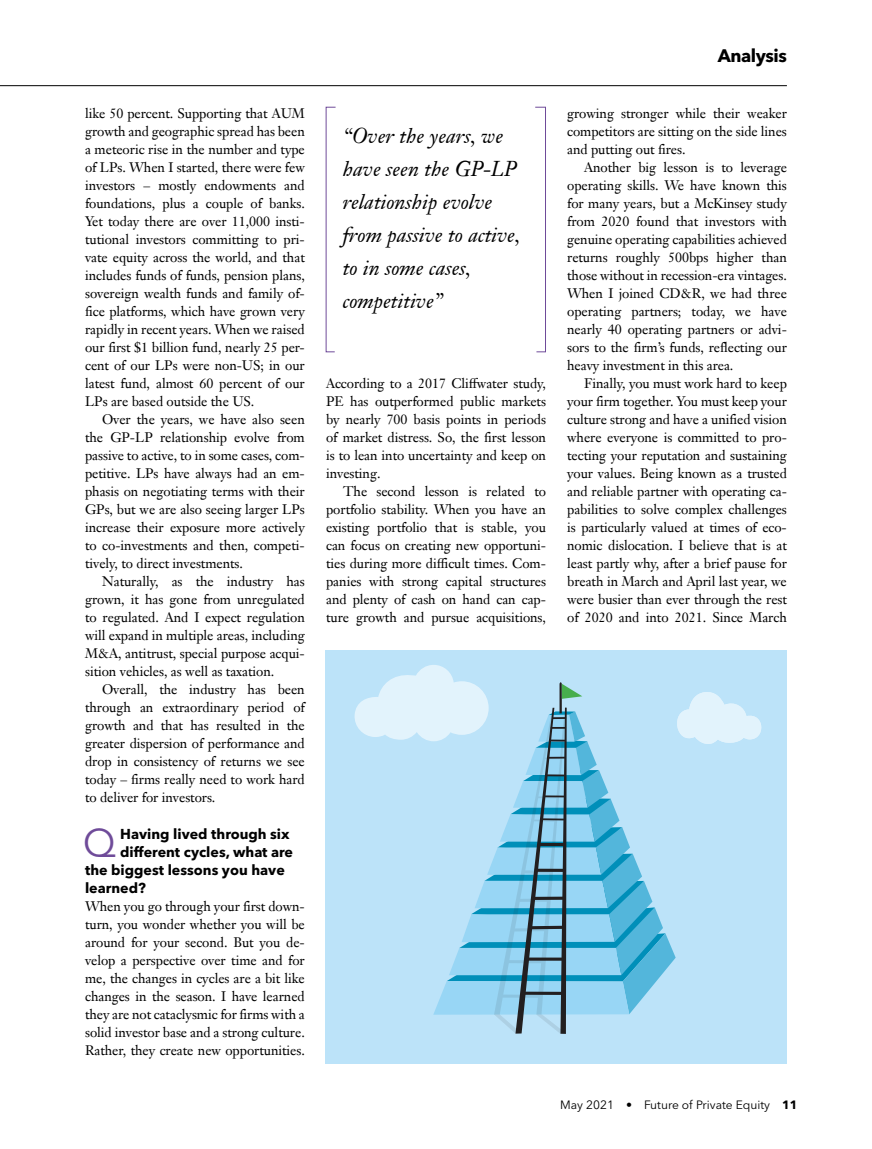
<style>
.page{position:relative;width:872px;height:1149px;background:#fff}
.page>*{position:absolute;margin:0;border:0;box-sizing:border-box;transform-origin:0 0}
.t1{font:39.6px "Avenir Next LT Pro";color:#6f4b99}
.t2{font:italic 21px/33px "Janson Text LT Pro";color:#000}
.t3{font:700 18px "Avenir Next LT Pro";letter-spacing:-.025em;color:#000}
.t4{font:700 14.25px "Avenir Next LT Pro";color:#000}
.t5{font:13.5px/18px "Janson Text LT Pro";letter-spacing:-.005em;color:#000;text-align:justify}
.t6{font:12px "Avenir Next LT Pro";color:#000}
.s1{font-weight:700}
</style>
<div class="page">
<hr style="left:0;top:85px;width:787px;height:1px;background:#000">
<svg style="left:535px;top:106px;width:11px;height:246px"></svg>
<svg style="left:325px;top:106px;width:11px;height:246px"></svg>
<div style="left:325px;top:649px;width:462px;height:414px;background:#bce3f9"></div>
<svg style="left:354px;top:665px;width:407px;height:368px"></svg>
<p class="t5" style="left:85px;top:104px;width:221px">like 50 percent. Supporting that AUM growth and geographic spread has been a meteoric rise in the number and type of LPs. When I started, there were few investors – mostly endowments and foundations, plus a couple of banks.<br>Yet today there are over 11,000 insti&shy;tutional investors committing to pri&shy;vate equity across the world, and that includes funds of funds, pension plans, sovereign wealth funds and family of&shy;fice platforms, which have grown very rapidly in recent years. When we raised our first $1 billion fund, nearly 25 per&shy;cent of our LPs were non-US; in our latest fund, almost 60 percent of our LPs are based outside the US.</p>
<p class="t5" style="left:85px;top:410px;width:221px;text-indent:17px">Over the years, we have also seen the GP-LP relationship evolve from passive to active, to in some cases, com&shy;petitive. LPs have always had an em&shy;phasis on negotiating terms with their GPs, but we are also seeing larger LPs increase their exposure more actively to co-investments and then, competi&shy;tively, to direct investments.</p>
<p class="t5" style="left:85px;top:572px;width:221px;text-indent:17px">Naturally, as the industry has grown, it has gone from unregulated to regulated. And I expect regulation will expand in multiple areas, including M&amp;A, antitrust, special purpose acqui&shy;sition vehicles, as well as taxation.</p>
<p class="t5" style="left:85px;top:680px;width:221px;text-indent:17px">Overall, the industry has been through an extraordinary period of growth and that has resulted in the greater dispersion of performance and drop in consistency of returns we see today – firms really need to work hard to deliver for investors.</p>
<h1 class="t1" style="left:83px;top:818px;width:35px">Q</h1>
<p class="t4" style="left:120px;top:824px;width:171px">Having lived through six</p>
<p class="t4" style="left:120px;top:842px;width:174px">different cycles, what are</p>
<p class="t4" style="left:85px;top:860px;width:201px">the biggest lessons you have</p>
<p class="t4" style="left:85px;top:878px;width:62px">learned?</p>
<p class="t5" style="left:85px;top:896px;width:221px">When you go through your first down&shy;turn, you wonder whether you will be around for your second. But you de&shy;velop a perspective over time and for me, the changes in cycles are a bit like changes in the season. I have learned they are not cataclysmic for firms with a solid investor base and a strong culture.<br>Rather, they create new opportunities.</p>
<h2 class="t2" style="left:343px;top:119px;width:179px">“Over the years, we have seen the GP-LP relationship evolve from passive to active, to in some cases, competitive”</h2>
<p class="t5" style="left:326px;top:374px;width:221px">According to a 2017 Cliffwater study, PE has outperformed public markets by nearly 700 basis points in periods of market distress. So, the first lesson is to lean into uncertainty and keep on investing.</p>
<p class="t5" style="left:326px;top:482px;width:221px;text-indent:17px">The second lesson is related to portfolio stability. When you have an existing portfolio that is stable, you can focus on creating new opportuni&shy;ties during more difficult times. Com&shy;panies with strong capital structures and plenty of cash on hand can cap&shy;ture growth and pursue acquisitions,</p>
<h3 class="t3" style="left:717px;top:45px;width:71px">Analysis</h3>
<p class="t5" style="left:567px;top:104px;width:221px">growing stronger while their weaker competitors are sitting on the side lines and putting out fires.</p>
<p class="t5" style="left:567px;top:158px;width:221px;text-indent:17px">Another big lesson is to leverage operating skills. We have known this for many years, but a McKinsey study from 2020 found that investors with genuine operating capabilities achieved returns roughly 500bps higher than those without in recession-era vintages.<br>When I joined CD&amp;R, we had three operating partners; today, we have nearly 40 operating partners or advi&shy;sors to the firm’s funds, reflecting our heavy investment in this area.</p>
<p class="t5" style="left:567px;top:374px;width:221px;text-indent:17px">Finally, you must work hard to keep your firm together. You must keep your culture strong and have a unified vision where everyone is committed to pro&shy;tecting your reputation and sustaining your values. Being known as a trusted and reliable partner with operating ca&shy;pabilities to solve complex challenges is particularly valued at times of eco&shy;nomic dislocation. I believe that is at least partly why, after a brief pause for breath in March and April last year, we were busier than ever through the rest of 2020 and into 2021. Since March</p>
<p class="t6" style="left:560px;top:1097px;width:239px">May 2021 • Future of Private Equity <span class="s1">11</span></p>
</div>
